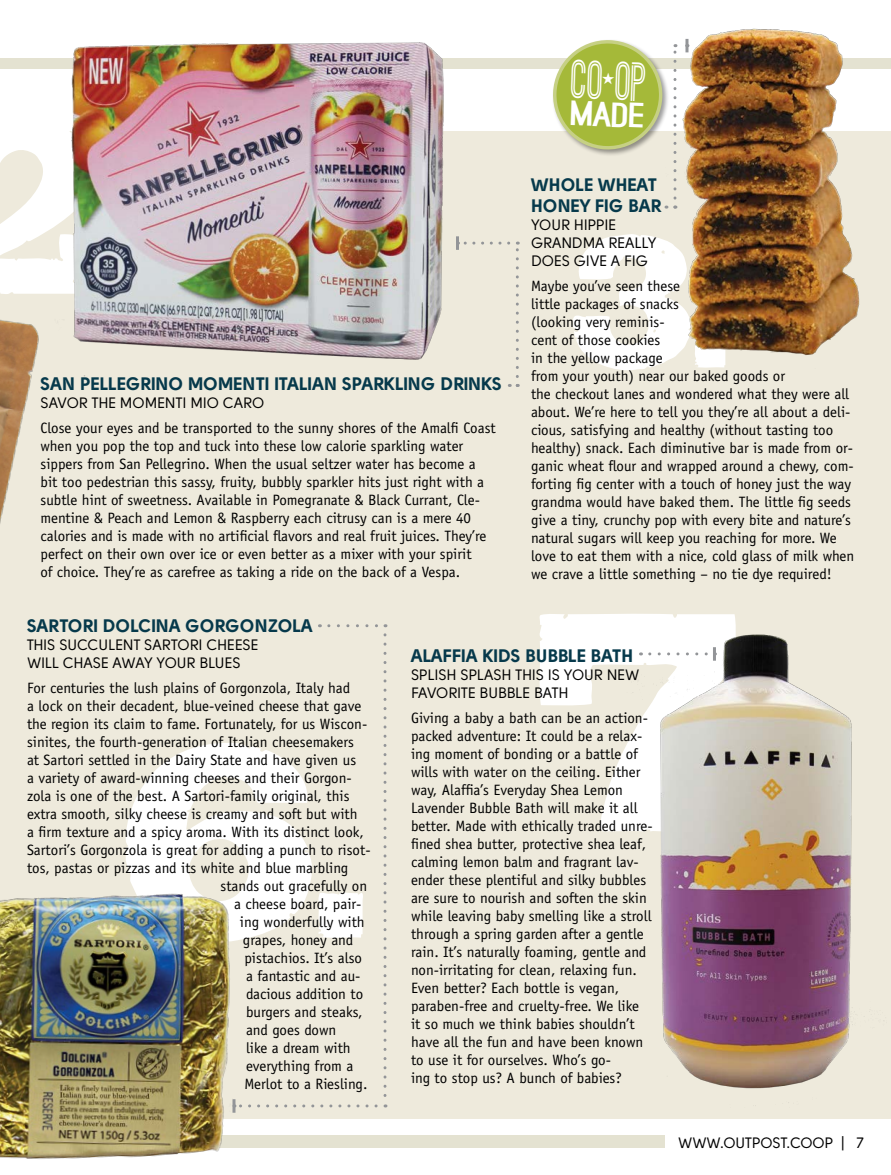
<style>
.page{position:relative;width:891px;height:1175px;background:#fff}
.page>*{position:absolute;margin:0;border:0;box-sizing:border-box;transform-origin:0 0}
.t1{font:700 52.5px "Ostrich Sans";color:#fff;scale:.75 1}
.t2{font:900 33.3px "Ostrich Sans";color:#fff;scale:1.33 1}
.swoon_name{font:900 18px/21.6px "Solomon";color:#06394b}
.swoon_name-2{font:15px/18px "Officina Sans Std";color:#000}
.swoon_name-3{font:15px/18px "Solomon";color:#000}
.Bootstrap_Header_26p{font:15px "Solomon";color:#000}
</style>
<div class="page">
<div style="left:0;top:132px;width:891px;height:987px;background:#eeeadc"></div>
<div style="left:0;top:58px;width:891px;height:10px;background:#e4e2d1"></div>
<div style="left:0;top:1135px;width:664px;height:13px;background:#e4e2d1"></div>
<svg style="left:573px;top:234px;width:90px;height:136px"></svg>
<svg style="left:539px;top:614px;width:86px;height:218px"></svg>
<svg style="left:125px;top:743px;width:238px;height:195px;fill:#fff"></svg>
<svg style="left:0;top:132px;width:35px;height:151px"></svg>
<img style="left:0;top:283px;width:35px;height:241px">
<img style="left:625px;top:614px;width:230px;height:492px">
<img style="left:35px;top:42px;width:445px;height:335px">
<img style="left:0;top:868px;width:262px;height:291px">
<img style="left:663px;top:28px;width:212px;height:340px">
<svg style="left:650px;top:647px;width:66px;height:13px"></svg>
<svg style="left:329px;top:624px;width:57px;height:3px"></svg>
<svg style="left:384px;top:635px;width:3px;height:472px"></svg>
<svg style="left:236px;top:1104px;width:140px;height:3px"></svg>
<svg style="left:232px;top:1099px;width:4px;height:13px"></svg>
<div style="left:551px;top:38px;width:119px;height:119px;background:#000;opacity:.4"></div>
<svg style="left:509px;top:384px;width:9px;height:3px"></svg>
<svg style="left:516px;top:242px;width:3px;height:134px"></svg>
<svg style="left:459px;top:242px;width:50px;height:3px"></svg>
<hr style="left:456px;top:236px;width:3px;height:14px;background:#939598">
<svg style="left:666px;top:206px;width:10px;height:2px"></svg>
<svg style="left:674px;top:39px;width:14px;height:159px"></svg>
<svg style="left:552px;top:39px;width:111px;height:111px"></svg>
<p class="swoon_name" style="left:40px;top:373px;width:463px">SAN PELLEGRINO MOMENTI ITALIAN SPARKLING DRINKS</p>
<p class="swoon_name-3" style="left:40px;top:394px;width:225px">SAVOR THE MOMENTI MIO CARO</p>
<p class="swoon_name-2" style="left:40px;top:419px;width:457px">Close your eyes and be transported to the sunny shores of the Amalfi Coast when you pop the top and tuck into these low calorie sparkling water sippers from San Pellegrino. When the usual seltzer water has become a bit too pedestrian this sassy, fruity, bubbly sparkler hits just right with a subtle hint of sweetness. Available in Pomegranate &amp; Black Currant, Cle&shy;mentine &amp; Peach and Lemon &amp; Raspberry each citrusy can is a mere 40 calories and is made with no artificial flavors and real fruit juices. They’re perfect on their own over ice or even better as a mixer with your spirit<br>of choice. They’re as carefree as taking a ride on the back of a Vespa.</p>
<p class="t1" style="left:572px;top:60px;width:102px;rotate:2deg">CO OP</p>
<p class="t2" style="left:572px;top:101px;width:58px;rotate:2deg">made</p>
<p class="swoon_name" style="left:531px;top:173px;width:132px">WHOLE WHEAT<br>HONEY FIG BAR</p>
<p class="swoon_name-3" style="left:531px;top:216px;width:127px">YOUR HIPPIE<br>GRANDMA REALLY<br>DOES GIVE A FIG</p>
<p class="swoon_name-2" style="left:531px;top:277px;width:325px">Maybe you’ve seen these<br>little packages of snacks<br>(looking very reminis-<br>cent of those cookies<br>in the yellow package<br>from your youth) near our baked goods or<br>the checkout lanes and wondered what they were all about. We’re here to tell you they’re all about a deli&shy;cious, satisfying and healthy (without tasting too healthy) snack. Each diminutive bar is made from or&shy;ganic wheat flour and wrapped around a chewy, com&shy;forting fig center with a touch of honey just the way grandma would have baked them. The little fig seeds give a tiny, crunchy pop with every bite and nature’s natural sugars will keep you reaching for more. We love to eat them with a nice, cold glass of milk when we crave a little something – no tie dye required!</p>
<p class="swoon_name" style="left:27px;top:614px;width:287px">SARTORI DOLCINA GORGONZOLA</p>
<p class="swoon_name-3" style="left:27px;top:635px;width:233px">THIS SUCCULENT SARTORI CHEESE<br>WILL CHASE AWAY YOUR BLUES</p>
<p class="swoon_name-2" style="left:27px;top:678px;width:325px">For centuries the lush plains of Gorgonzola, Italy had</p>
<p class="swoon_name-2" style="left:27px;top:696px;width:336px">a lock on their decadent, blue-veined cheese that gave</p>
<p class="swoon_name-2" style="left:27px;top:714px;width:342px">the region its claim to fame. Fortunately, for us Wiscon-</p>
<p class="swoon_name-2" style="left:27px;top:732px;width:329px">sinites, the fourth-generation of Italian cheesemakers</p>
<p class="swoon_name-2" style="left:27px;top:750px;width:331px">at Sartori settled in the Dairy State and have given us</p>
<p class="swoon_name-2" style="left:27px;top:768px;width:326px">a variety of award-winning cheeses and their Gorgon-</p>
<p class="swoon_name-2" style="left:27px;top:786px;width:324px">zola is one of the best. A Sartori-family original, this</p>
<p class="swoon_name-2" style="left:27px;top:804px;width:332px">extra smooth, silky cheese is creamy and soft but with</p>
<p class="swoon_name-2" style="left:27px;top:822px;width:338px">a firm texture and a spicy aroma. With its distinct look,</p>
<p class="swoon_name-2" style="left:27px;top:840px;width:345px">Sartori’s Gorgonzola is great for adding a punch to risot-</p>
<p class="swoon_name-2" style="left:27px;top:858px;width:323px">tos, pastas or pizzas and its white and blue marbling</p>
<p class="swoon_name-2" style="left:220px;top:876px;width:148px">stands out gracefully on</p>
<p class="swoon_name-2" style="left:234px;top:894px;width:129px">a cheese board, pair-</p>
<p class="swoon_name-2" style="left:240px;top:912px;width:126px">ing wonderfully with</p>
<p class="swoon_name-2" style="left:243px;top:930px;width:112px">grapes, honey and</p>
<p class="swoon_name-2" style="left:244px;top:948px;width:119px">pistachios. It’s also</p>
<p class="swoon_name-2" style="left:246px;top:966px;width:116px">a fantastic and au-</p>
<p class="swoon_name-2" style="left:246px;top:984px;width:119px">dacious addition to</p>
<p class="swoon_name-2" style="left:246px;top:1002px;width:118px">burgers and steaks,</p>
<p class="swoon_name-2" style="left:246px;top:1020px;width:92px">and goes down</p>
<p class="swoon_name-2" style="left:246px;top:1038px;width:106px">like a dream with</p>
<p class="swoon_name-2" style="left:246px;top:1056px;width:109px">everything from a</p>
<p class="swoon_name-2" style="left:244px;top:1074px;width:125px">Merlot to a Riesling.</p>
<p class="swoon_name" style="left:411px;top:644px;width:224px">ALAFFIA KIDS BUBBLE BATH</p>
<p class="swoon_name-3" style="left:411px;top:665px;width:230px">SPLISH SPLASH THIS IS YOUR NEW<br>FAVORITE BUBBLE BATH</p>
<p class="swoon_name-2" style="left:411px;top:708px;width:243px">Giving a baby a bath can be an action&shy;packed adventure: It could be a relax&shy;ing moment of bonding or a battle of wills with water on the ceiling. Either way, Alaffia’s Everyday Shea Lemon Lavender Bubble Bath will make it all better. Made with ethically traded unre&shy;fined shea butter, protective shea leaf, calming lemon balm and fragrant lav&shy;ender these plentiful and silky bubbles are sure to nourish and soften the skin while leaving baby smelling like a stroll through a spring garden after a gentle rain. It’s naturally foaming, gentle and non-irritating for clean, relaxing fun.<br>Even better? Each bottle is vegan, paraben-free and cruelty-free. We like<br>it so much we think babies shouldn’t have all the fun and have been known to use it for ourselves. Who’s go-<br>ing to stop us? A bunch of babies?</p>
<p class="Bootstrap_Header_26p" style="left:678px;top:1134px;width:187px">WWW.OUTPOST.COOP | 7</p>
</div>
